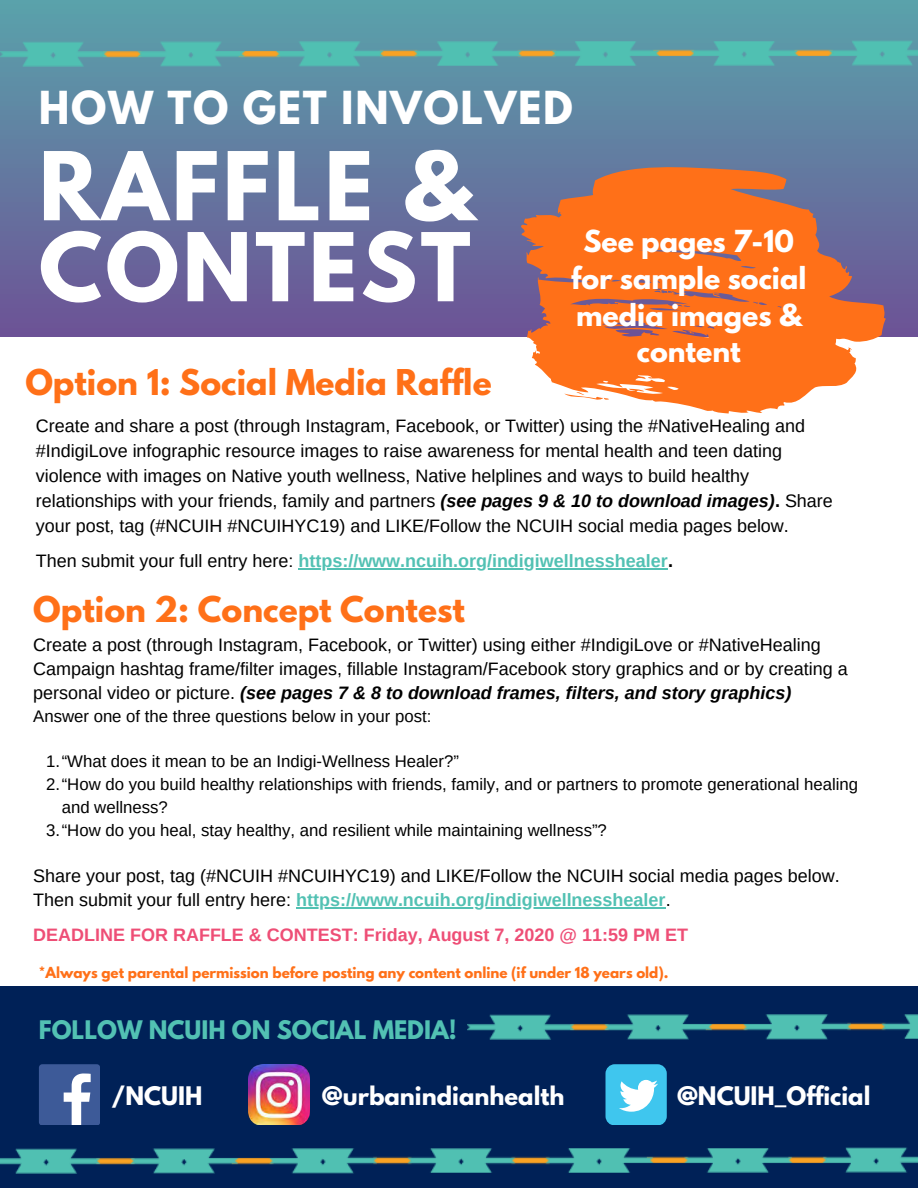
<style>
.page{position:relative;width:918px;height:1188px;background:#fff}
.page>*{position:absolute;margin:0;border:0;box-sizing:border-box;transform-origin:0 0}
.t1{font:700 84px/81px "League Spartan";letter-spacing:.04em;color:#fff}
.t2{font:700 40.35px "League Spartan";letter-spacing:.04em;color:#fff}
.t3{font:700 31.5px "League Spartan";color:#ff7018}
.t4{font:700 26.85px/36.8px "League Spartan";color:#fff;text-align:center}
.t5{font:700 22.65px "League Spartan";color:#fff}
.t6{font:700 22.65px "League Spartan";color:#52c1b3}
.t7{font:18px/25.2px "Arimo";color:#000}
.t8{font:700 18px "Arimo";color:#52c1b3}
.t9{font:700 18px "Arimo";color:#ee4e76}
.t10{font:16.8px "Arimo";color:#000}
.t11{font:700 13.5px "League Spartan";color:#ff7018}
.s1{font-weight:700;font-style:italic}
.s2{font-weight:700}
.s3{font-weight:400;color:#000}
.s4{color:#000}
.s5{font-weight:700;color:#52c1b3}
</style>
<div class="page">
<div style="left:0;top:0;width:918px;height:337px;background:linear-gradient(to bottom,#59a2ab,#6d5296)"></div>
<img style="left:0;top:40px;width:918px;height:26px">
<hr style="left:296px;top:908px;width:370px;height:1px;background:#52c1b3">
<div style="left:0;top:986px;width:918px;height:202px;background:#002157"></div>
<div style="left:39px;top:1064px;width:61px;height:61px;background:#3d5a98;border-radius:3px"></div>
<svg style="left:64px;top:1073px;width:27px;height:52px"></svg>
<img style="left:249px;top:1064px;width:60px;height:61px">
<div style="left:606px;top:1064px;width:60px;height:61px;background:#3fc6ee;border-radius:9px"></div>
<svg style="left:619px;top:1080px;width:39px;height:32px"></svg>
<img style="left:468px;top:1014px;width:450px;height:25px">
<img style="left:0;top:1148px;width:918px;height:26px">
<hr style="left:298px;top:568px;width:370px;height:1px;background:#52c1b3">
<svg style="left:521px;top:167px;width:365px;height:247px;background:#e17d47"></svg>
<svg style="left:564px;top:391px;width:46px;height:11px"></svg>
<h2 class="t2" style="left:39px;top:88px;width:535px">HOW TO GET INVOLVED</h2>
<h1 class="t1" style="left:39px;top:157px;width:435px">RAFFLE &amp;<br>CONTEST</h1>
<h3 class="t3" style="left:25px;top:366px;width:468px">Option 1: Social Media Raffle</h3>
<h3 class="t4" style="left:571px;top:226px;width:237px">See pages 7-10 for sample social media images &amp; content</h3>
<p class="t7" style="left:36px;top:413px;width:799px">Create and share a post (through Instagram, Facebook, or Twitter) using the #NativeHealing and #IndigiLove infographic resource images to raise awareness for mental health and teen dating violence with images on Native youth wellness, Native helplines and ways to build healthy relationships with your friends, family and partners <span class="s1">(see pages 9 &amp; 10 to download images)</span><span class="s2">.</span> Share your post, tag (#NCUIH #NCUIHYC19) and LIKE/Follow the NCUIH social media pages below.</p>
<p class="t8" style="left:36px;top:551px;width:639px"><span class="s3">Then submit your full entry here:</span> https://www.ncuih.org/indigiwellnesshealer<span class="s4">.</span></p>
<h3 class="t3" style="left:33px;top:593px;width:433px">Option 2: Concept Contest</h3>
<p class="t7" style="left:33px;top:633px;width:816px;line-height:24px">Create a post (through Instagram, Facebook, or Twitter) using either #IndigiLove or #NativeHealing<br>Campaign hashtag frame/filter images, fillable Instagram/Facebook story graphics and or by creating a personal video or picture. <span class="s1">(see pages 7 &amp; 8 to download frames, filters, and story graphics)</span></p>
<p class="t10" style="left:33px;top:707px;width:400px">Answer one of the three questions below in your post:</p>
<p class="t10" style="left:46px;top:752px;width:414px">1.“What does it mean to be an Indigi-Wellness Healer?”</p>
<p class="t10" style="left:46px;top:775px;width:814px">2.“How do you build healthy relationships with friends, family, and or partners to promote generational healing</p>
<p class="t10" style="left:62px;top:798px;width:108px">and wellness?</p>
<p class="t10" style="left:46px;top:820px;width:562px">3.“How do you heal, stay healthy, and resilient while maintaining wellness”?</p>
<p class="t7" style="left:33px;top:864px;width:808px;line-height:24px">Share your post, tag (#NCUIH #NCUIHYC19) and LIKE/Follow the NCUIH social media pages below.<br>Then submit your full entry here: <span class="s5">https://www.ncuih.org/indigiwellnesshealer</span>.</p>
<p class="t9" style="left:33px;top:925px;width:656px">DEADLINE FOR RAFFLE &amp; CONTEST: Friday, August 7, 2020 @ 11:59 PM ET</p>
<p class="t11" style="left:39px;top:966px;width:631px">*Always get parental permission before posting any content online (if under 18 years old).</p>
<p class="t6" style="left:39px;top:1018px;width:419px">FOLLOW NCUIH ON SOCIAL MEDIA!</p>
<p class="t5" style="left:112px;top:1085px;width:92px">/NCUIH</p>
<p class="t5" style="left:322px;top:1085px;width:244px">@urbanindianhealth</p>
<p class="t5" style="left:677px;top:1085px;width:195px">@NCUIH_Official</p>
</div>
